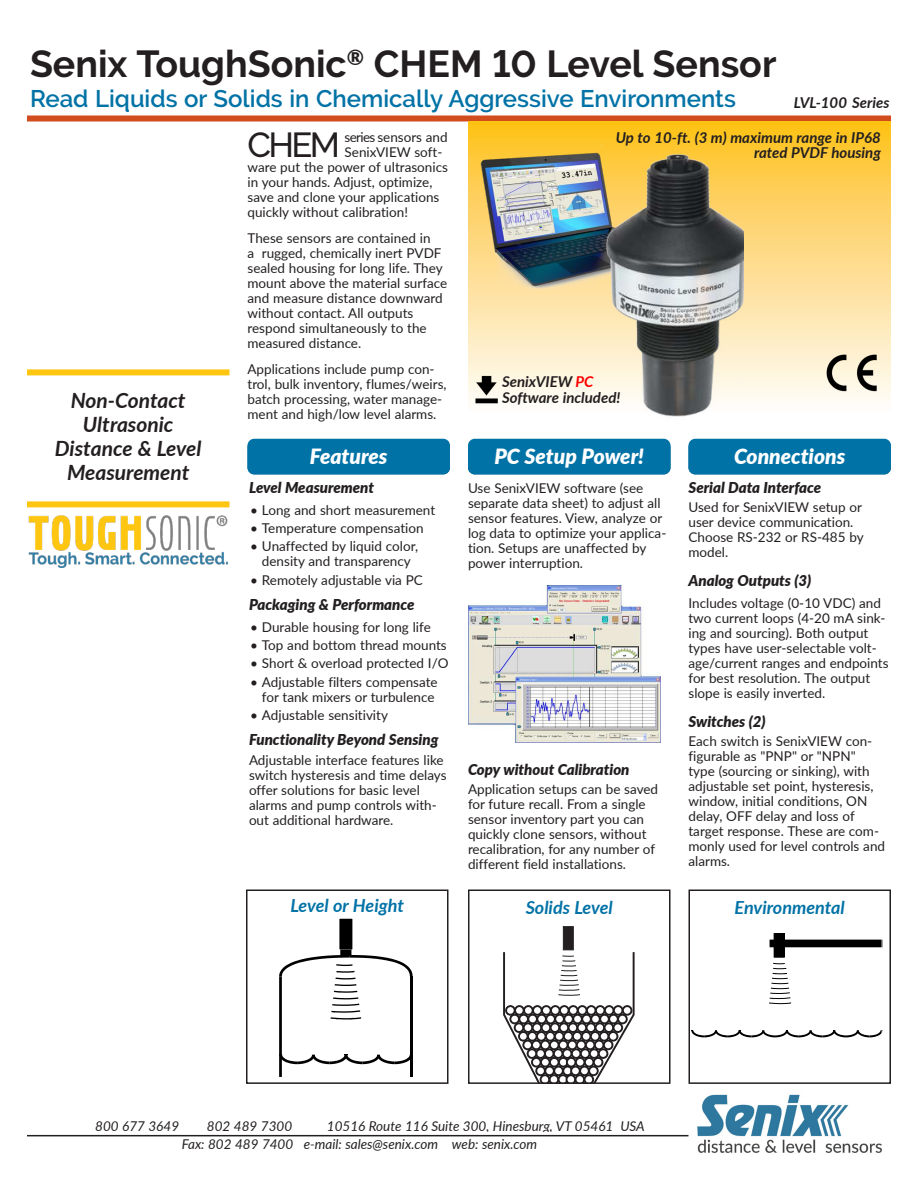
<style>
.page{position:relative;width:918px;height:1188px;background:#fff}
.page>*{position:absolute;margin:0;border:0;box-sizing:border-box;transform-origin:0 0}
.t1{font:700 37.5px "Raleway";color:#231f20}
.t2{font:500 34.65px "Raleway";color:#231f20}
.t3{font:600 24px "Raleway";color:#0072a6}
.t4{font:italic 700 21px/24px "Lato";color:#231f20;text-align:center}
.t5{font:italic 900 21px "Lato";color:#fff}
.t6{font:italic 700 18px "Lato";color:#0072a6}
.t7{font:italic 900 15px "Lato";color:#231f20}
.t8{font:italic 700 15px/15px "Lato";color:#231f20;text-align:right}
.t9{font:13.5px/15px "Lato";color:#231f20}
.t10{font:italic 13.5px/18.3px "Lato";color:#231f20}
.s1{color:#f00}
</style>
<div class="page">
<div style="left:27px;top:115px;width:864px;height:6px;background:#d24d1d"></div>
<img style="left:697px;top:1094px;width:185px;height:59px">
<hr style="left:27px;top:1135px;width:662px;height:1px;background:#231f20">
<img style="left:28px;top:515px;width:200px;height:52px">
<svg style="left:279px;top:918px;width:134px;height:159px"></svg>
<div style="left:246px;top:889px;width:203px;height:195px;border:2px solid #231f20"></div>
<div style="left:563px;top:926px;width:11px;height:24px;background:#231f20;border:1px solid #231f20"></div>
<svg style="left:503px;top:950px;width:132px;height:131px"></svg>
<div style="left:468px;top:890px;width:203px;height:194px;border:2px solid #231f20"></div>
<svg style="left:692px;top:1030px;width:191px;height:7px"></svg>
<svg style="left:769px;top:933px;width:114px;height:71px"></svg>
<div style="left:689px;top:890px;width:202px;height:194px;border:2px solid #231f20"></div>
<div style="left:468px;top:121px;width:423px;height:292px;background:linear-gradient(to bottom,#fec01f,#fefcfe)"></div>
<img style="left:468px;top:150px;width:115px;height:146px">
<img style="left:583px;top:136px;width:160px;height:310px">
<img style="left:820px;top:350px;width:71px;height:49px">
<div style="left:27px;top:369px;width:203px;height:6px;background:#fec511"></div>
<div style="left:27px;top:501px;width:203px;height:6px;background:#fec511"></div>
<div style="left:468px;top:439px;width:203px;height:35px;background:#0072a6;border-radius:7px"></div>
<div style="left:248px;top:439px;width:202px;height:35px;background:#0072a6;border-radius:7px"></div>
<div style="left:689px;top:439px;width:202px;height:35px;background:#0072a6;border-radius:7px"></div>
<img style="left:468px;top:586px;width:193px;height:157px">
<img style="left:468px;top:367px;width:45px;height:45px">
<h1 class="t1" style="left:30px;top:50px;width:748px">Senix ToughSonic<sup>®</sup> CHEM 10 Level Sensor</h1>
<h3 class="t3" style="left:30px;top:90px;width:708px">Read Liquids or Solids in Chemically Aggressive Environments</h3>
<p class="t8" style="left:794px;top:96px;width:97px">LVL-100 Series</p>
<h3 class="t4" style="left:55px;top:389px;width:148px">Non-Contact<br>Ultrasonic<br>Distance &amp; Level<br>Measurement</h3>
<h2 class="t2" style="left:248px;top:125px;width:94px">CHEM</h2>
<p class="t9" style="left:345px;top:131px;width:105px">series sensors and</p>
<p class="t9" style="left:345px;top:146px;width:99px">SenixVIEW soft-</p>
<p class="t9" style="left:248px;top:161px;width:202px">ware put the power of ultrasonics</p>
<p class="t9" style="left:248px;top:176px;width:186px">in your hands. Adjust, optimize,</p>
<p class="t9" style="left:248px;top:191px;width:193px">save and clone your applications</p>
<p class="t9" style="left:248px;top:206px;width:162px">quickly without calibration!</p>
<p class="t9" style="left:248px;top:232px;width:201px">These sensors are contained in<br>a rugged, chemically inert PVDF sealed housing for long life. They mount above the material surface and measure distance downward without contact. All outputs respond simultaneously to the measured distance.</p>
<p class="t9" style="left:248px;top:363px;width:201px">Applications include pump con&shy;trol, bulk inventory, flumes/weirs, batch processing, water manage&shy;ment and high/low level alarms.</p>
<p class="t8" style="left:616px;top:131px;width:267px">Up to 10-ft. (3 m) maximum range in IP68 rated PVDF housing</p>
<p class="t8" style="left:502px;top:375px;width:120px;text-align:left">SenixVIEW <span class="s1">PC<br></span>Software included!</p>
<h3 class="t5" style="left:310px;top:447px;width:79px">Features</h3>
<h3 class="t5" style="left:494px;top:447px;width:151px">PC Setup Power!</h3>
<p class="t7" style="left:249px;top:481px;width:127px">Level Measurement</p>
<p class="t9" style="left:250px;top:503px;width:187px">• Long and short measurement</p>
<p class="t9" style="left:250px;top:521px;width:175px">• Temperature compensation</p>
<p class="t9" style="left:250px;top:540px;width:170px;text-align:center">• Unaffected by liquid color, density and transparency</p>
<p class="t9" style="left:250px;top:573px;width:174px">• Remotely adjustable via PC</p>
<p class="t7" style="left:249px;top:598px;width:167px">Packaging &amp; Performance</p>
<p class="t9" style="left:250px;top:620px;width:182px">• Durable housing for long life</p>
<p class="t9" style="left:250px;top:638px;width:198px">• Top and bottom thread mounts</p>
<p class="t9" style="left:250px;top:657px;width:200px">• Short &amp; overload protected I/O</p>
<p class="t9" style="left:250px;top:675px;width:189px;text-align:right">• Adjustable filters compensate for tank mixers or turbulence</p>
<p class="t9" style="left:250px;top:709px;width:139px">• Adjustable sensitivity</p>
<p class="t7" style="left:249px;top:733px;width:191px">Functionality Beyond Sensing</p>
<p class="t9" style="left:249px;top:753px;width:199px">Adjustable interface features like switch hysteresis and time delays offer solutions for basic level alarms and pump controls with&shy;out additional hardware.</p>
<p class="t9" style="left:468px;top:482px;width:200px">Use SenixVIEW software (see separate data sheet) to adjust all sensor features. View, analyze or log data to optimize your applica&shy;tion. Setups are unaffected by power interruption.</p>
<p class="t7" style="left:468px;top:763px;width:163px">Copy without Calibration</p>
<p class="t9" style="left:468px;top:783px;width:192px">Application setups can be saved for future recall. From a single sensor inventory part you can quickly clone sensors, without recalibration, for any number of different field installations.</p>
<h3 class="t5" style="left:734px;top:447px;width:113px">Connections</h3>
<p class="t7" style="left:688px;top:481px;width:134px">Serial Data Interface</p>
<p class="t9" style="left:688px;top:501px;width:177px">Used for SenixVIEW setup or user device communication.<br>Choose RS-232 or RS-485 by model.</p>
<p class="t7" style="left:688px;top:574px;width:124px">Analog Outputs (3)</p>
<p class="t9" style="left:688px;top:597px;width:202px">Includes voltage (0-10 VDC) and two current loops (4-20 mA sink&shy;ing and sourcing). Both output types have user-selectable volt&shy;age/current ranges and endpoints for best resolution. The output slope is easily inverted.</p>
<p class="t7" style="left:688px;top:715px;width:79px">Switches (2)</p>
<p class="t9" style="left:688px;top:735px;width:198px">Each switch is SenixVIEW con&shy;figurable as "PNP" or "NPN" type (sourcing or sinking), with adjustable set point, hysteresis, window, initial conditions, ON delay, OFF delay and loss of target response. These are com&shy;monly used for level controls and alarms.</p>
<h3 class="t6" style="left:290px;top:898px;width:115px">Level or Height</h3>
<h3 class="t6" style="left:526px;top:900px;width:89px">Solids Level</h3>
<h3 class="t6" style="left:735px;top:900px;width:112px">Environmental</h3>
<p class="t10" style="left:182px;top:1118px;width:465px;text-indent:145px">10516 Route 116 Suite 300, Hinesburg, VT 05461 USA<br>Fax: 802 489 7400 e-mail: sales@senix.com web: senix.com</p>
<p class="t10" style="left:95px;top:1118px;width:85px">800 677 3649</p>
<p class="t10" style="left:207px;top:1118px;width:87px">802 489 7300</p>
</div>
